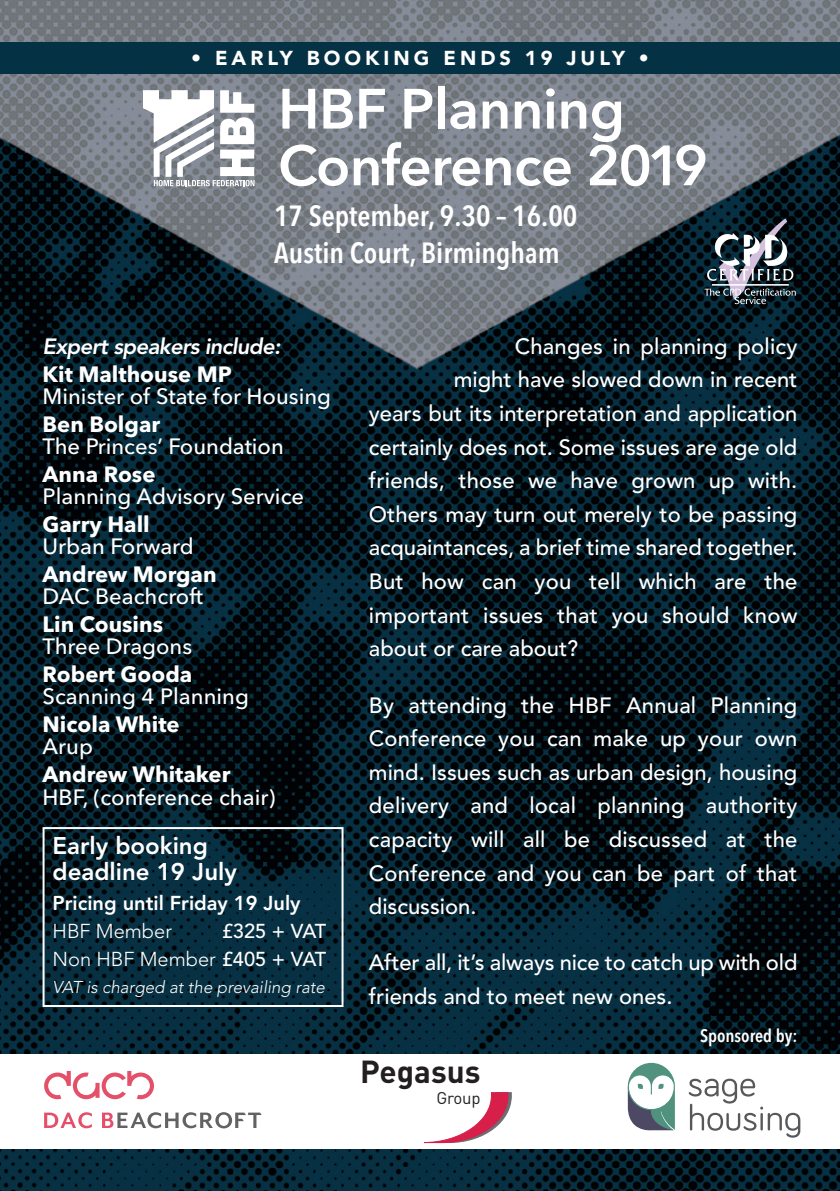
<style>
.page{position:relative;width:840px;height:1191px;background:#fff}
.page>*{position:absolute;margin:0;border:0;box-sizing:border-box;transform-origin:0 0}
.t1{font:600 56.2px "Avenir Next";letter-spacing:-.01em;color:#fff}
.t2{font:700 31.4px "DIN";color:#231f20}
.t3{font:600 29px/36.6px "Avenir Next Condensed";color:#fff}
.t4{font:800 24px/26px "Avenir";color:#fff}
.t5{font:500 22px/33.6px "Avenir";color:#fff;text-align:justify}
.t6{font:500 22px/22.2px "Avenir Next";color:#fff}
.t7{font:italic 800 22px "Avenir";letter-spacing:-.03em;color:#fff}
.t8{font:700 22px/22.2px "Avenir Next";color:#fff}
.t9{font:300 20px "Avenir";color:#fff}
.t10{font:800 20px "Avenir";color:#fff}
.t11{font:900 20px "Avenir";letter-spacing:.2em;color:#fff}
.t12{font:500 20px "Avenir";letter-spacing:-.025em;color:#fff}
.t13{font:600 18px "Avenir Next Condensed";color:#fff}
.t14{font:italic 300 17px "Avenir";color:#fff}
.t15{font:16.8px "DIN";letter-spacing:-.01em;color:#231f20}
.s1{font-weight:700}
.s2{font-weight:500}
</style>
<div class="page">
<img style="left:0;top:0;width:839px;height:1191px">
<svg style="left:704px;top:218px;width:91px;height:86px;background:#4a5760"></svg>
<svg style="left:143px;top:90px;width:111px;height:96px"></svg>
<div style="left:43px;top:827px;width:300px;height:180px;border:2px solid #fff"></div>
<div style="left:0;top:43px;width:839px;height:31px;background:#053144"></div>
<div style="left:0;top:1053px;width:839px;height:95px;background:#fff"></div>
<svg style="left:44px;top:1112px;width:48px;height:16px"></svg>
<svg style="left:102px;top:1112px;width:159px;height:16px"></svg>
<svg style="left:44px;top:1071px;width:110px;height:28px"></svg>
<svg style="left:424px;top:1092px;width:87px;height:51px"></svg>
<svg style="left:627px;top:1062px;width:47px;height:68px"></svg>
<svg style="left:688px;top:1078px;width:111px;height:59px"></svg>
<p class="t11" style="left:191px;top:49px;width:459px">• EARLY BOOKING ENDS 19 JULY •</p>
<p class="t1" style="left:278px;top:76px;width:348px">HBF Planning</p>
<p class="t1" style="left:278px;top:133px;width:431px">Conference 2019</p>
<p class="t3" style="left:274px;top:200px;width:304px">17 September, 9.30 – 16.00<br>Austin Court, Birmingham</p>
<p class="t7" style="left:43px;top:337px;width:239px">Expert speakers include:</p>
<p class="t6" style="left:43px;top:365px;width:290px"><span class="s1">Kit Malthouse MP<br></span>Minister of State for Housing</p>
<p class="t6" style="left:43px;top:415px;width:243px"><span class="s1">Ben Bolgar<br></span>The Princes’ Foundation</p>
<p class="t6" style="left:43px;top:465px;width:263px"><span class="s1">Anna Rose<br></span>Planning Advisory Service</p>
<p class="t6" style="left:43px;top:515px;width:153px"><span class="s1">Garry Hall<br></span>Urban Forward</p>
<p class="t6" style="left:43px;top:565px;width:175px"><span class="s1">Andrew Morgan<br></span>DAC Beachcroft</p>
<p class="t6" style="left:43px;top:615px;width:151px"><span class="s1">Lin Cousins<br></span>Three Dragons</p>
<p class="t6" style="left:43px;top:665px;width:208px"><span class="s1">Robert Gooda<br></span>Scanning 4 Planning</p>
<p class="t8" style="left:43px;top:715px;width:139px">Nicola White<br><span class="s2">Arup</span></p>
<p class="t6" style="left:43px;top:765px;width:234px"><span class="s1">Andrew Whitaker<br></span>HBF, (conference chair)</p>
<p class="t4" style="left:53px;top:834px;width:186px">Early booking deadline 19 July</p>
<p class="t10" style="left:53px;top:895px;width:249px">Pricing until Friday 19 July</p>
<p class="t9" style="left:53px;top:923px;width:121px">HBF Member</p>
<p class="t12" style="left:222px;top:923px;width:106px">£325 + VAT</p>
<p class="t9" style="left:53px;top:950px;width:275px">Non HBF Member <span class="s2">£405 + VAT</span></p>
<p class="t14" style="left:53px;top:980px;width:274px">VAT is charged at the prevailing rate</p>
<p class="t5" style="left:514px;top:332px;width:284px">Changes in planning policy</p>
<p class="t5" style="left:453px;top:365px;width:345px">might have slowed down in recent</p>
<p class="t5" style="left:369px;top:399px;width:430px">years but its interpretation and application</p>
<p class="t5" style="left:369px;top:432px;width:430px">certainly does not. Some issues are age old</p>
<p class="t5" style="left:369px;top:466px;width:430px">friends, those we have grown up with.</p>
<p class="t5" style="left:369px;top:500px;width:430px">Others may turn out merely to be passing</p>
<p class="t5" style="left:369px;top:533px;width:430px">acquaintances, a brief time shared together.</p>
<p class="t5" style="left:369px;top:567px;width:430px">But how can you tell which are the</p>
<p class="t5" style="left:369px;top:600px;width:430px">important issues that you should know</p>
<p class="t5" style="left:369px;top:634px;width:211px">about or care about?</p>
<p class="t5" style="left:369px;top:690px;width:430px">By attending the HBF Annual Planning Conference you can make up your own mind. Issues such as urban design, housing delivery and local planning authority capacity will all be discussed at the Conference and you can be part of that discussion.</p>
<p class="t5" style="left:369px;top:948px;width:430px">After all, it’s always nice to catch up with old friends and to meet new ones.</p>
<p class="t2" style="left:360px;top:1054px;width:122px">Pegasus</p>
<p class="t15" style="left:436px;top:1088px;width:46px">Group</p>
<p class="t13" style="left:699px;top:1028px;width:99px">Sponsored by:</p>
</div>
